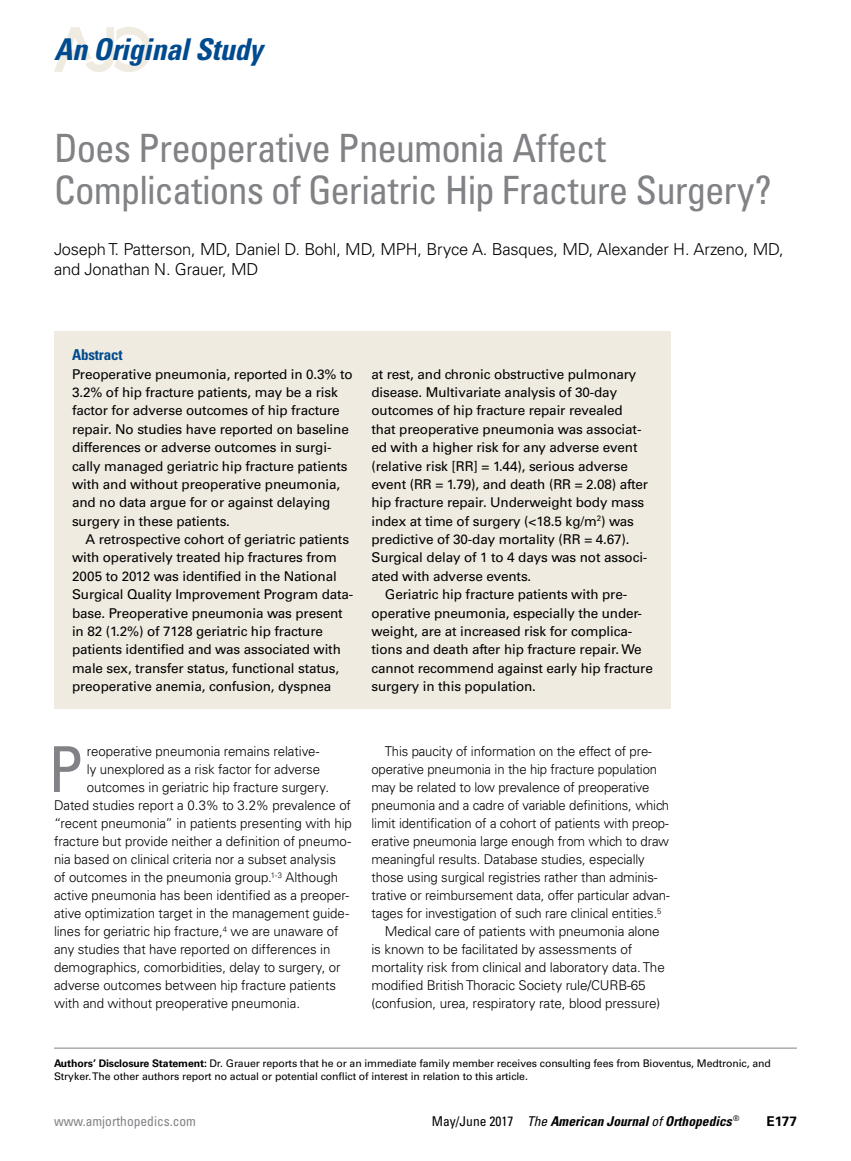
<style>
.page{position:relative;width:851px;height:1161px;background:#fff}
.page>*{position:absolute;margin:0;border:0;box-sizing:border-box;transform-origin:0 0}
.t1{font:condensed 63.3px "Univers LT Std";color:#808285}
.t2{font:condensed 39px/42px "Univers LT Std";letter-spacing:-.025em;color:#808285}
.t3{font:italic 700 condensed 30px "Univers LT Std";letter-spacing:-.01em;color:#004a8f}
.t4{font:300 16.5px/19.5px "Univers LT Std";letter-spacing:-.01em;color:#000}
.t5{font:700 condensed 15px "Univers LT Std";letter-spacing:-.01em;color:#004a8f}
.t6{font:13.5px/18.3px "Univers LT Std";letter-spacing:-.01em;color:#000}
.t7{font:300 13.5px "Univers LT Std";letter-spacing:-.01em;color:#000}
.t8{font:italic 700 condensed 13.5px "Univers LT Std";color:#000}
.t9{font:condensed 13.5px "Univers LT Std";color:#808285}
.t10{font:700 13.5px "Univers LT Std";color:#000}
.t11{font:10.5px/13.5px "Univers LT Std";letter-spacing:-.01em;color:#000}
.s1{font-weight:700}
.s2{font-weight:400;font-style:normal}
.s3{font-weight:400}
</style>
<div class="page">
<svg style="left:54px;top:27px;width:98px;height:45px"></svg>
<div style="left:54px;top:332px;width:616px;height:378px;background:#efebe1"></div>
<hr style="left:54px;top:1048px;width:742px;height:1px;background:#808285">
<h3 class="t3" style="left:54px;top:31px;width:210px">An Original Study</h3>
<h2 class="t2" style="left:54px;top:127px;width:719px">Does Preoperative Pneumonia Affect<br>Complications of Geriatric Hip Fracture Surgery?</h2>
<p class="t4" style="left:54px;top:240px;width:731px">Joseph T. Patterson, MD, Daniel D. Bohl, MD, MPH, Bryce A. Basques, MD, Alexander H. Arzeno, MD, and Jonathan N. Grauer, MD</p>
<p class="t5" style="left:72px;top:346px;width:52px">Abstract</p>
<p class="t6" style="left:72px;top:365px;width:282px">Preoperative pneumonia, reported in 0.3% to 3.2% of hip fracture patients, may be a risk factor for adverse outcomes of hip fracture repair. No studies have reported on baseline differences or adverse outcomes in surgi&shy;cally managed geriatric hip fracture patients with and without preoperative pneumonia, and no data argue for or against delaying surgery in these patients.</p>
<p class="t6" style="left:72px;top:530px;width:283px;text-indent:14px">A retrospective cohort of geriatric patients with operatively treated hip fractures from 2005 to 2012 was identified in the National Surgical Quality Improvement Program data&shy;base. Preoperative pneumonia was present in 82 (1.2%) of 7128 geriatric hip fracture patients identified and was associated with male sex, transfer status, functional status, preoperative anemia, confusion, dyspnea</p>
<p class="t6" style="left:371px;top:365px;width:266px">at rest, and chronic obstructive pulmonary</p>
<p class="t6" style="left:371px;top:383px;width:247px">disease. Multivariate analysis of 30-day</p>
<p class="t6" style="left:371px;top:402px;width:253px">outcomes of hip fracture repair revealed</p>
<p class="t6" style="left:371px;top:420px;width:271px">that preoperative pneumonia was associat-</p>
<p class="t6" style="left:371px;top:438px;width:267px">ed with a higher risk for any adverse event</p>
<p class="t6" style="left:371px;top:457px;width:258px">(relative risk [RR] = 1.44), serious adverse</p>
<p class="t6" style="left:371px;top:475px;width:278px">event (RR = 1.79), and death (RR = 2.08) after</p>
<p class="t6" style="left:371px;top:493px;width:274px">hip fracture repair. Underweight body mass</p>
<p class="t6" style="left:371px;top:512px;width:264px">index at time of surgery (&lt;18.5 kg/m<sup>2</sup>) was</p>
<p class="t6" style="left:371px;top:530px;width:259px">predictive of 30-day mortality (RR = 4.67).</p>
<p class="t6" style="left:371px;top:549px;width:277px">Surgical delay of 1 to 4 days was not associ-</p>
<p class="t6" style="left:371px;top:567px;width:161px">ated with adverse events.</p>
<p class="t6" style="left:385px;top:585px;width:244px">Geriatric hip fracture patients with pre-</p>
<p class="t6" style="left:371px;top:604px;width:272px">operative pneumonia, especially the under-</p>
<p class="t6" style="left:371px;top:622px;width:262px">weight, are at increased risk for complica-</p>
<p class="t6" style="left:371px;top:640px;width:271px">tions and death after hip fracture repair. We</p>
<p class="t6" style="left:371px;top:659px;width:283px">cannot recommend against early hip fracture</p>
<p class="t6" style="left:371px;top:677px;width:166px">surgery in this population.</p>
<h1 class="t1" style="left:48px;top:729px;width:37px">P</h1>
<p class="t7" style="left:87px;top:743px;width:234px">reoperative pneumonia remains relative-</p>
<p class="t7" style="left:87px;top:761px;width:235px">ly unexplored as a risk factor for adverse</p>
<p class="t7" style="left:87px;top:779px;width:244px">outcomes in geriatric hip fracture surgery.</p>
<p class="t7" style="left:54px;top:797px;width:298px">Dated studies report a 0.3% to 3.2% prevalence of</p>
<p class="t7" style="left:54px;top:815px;width:299px">“recent pneumonia” in patients presenting with hip</p>
<p class="t7" style="left:54px;top:833px;width:299px">fracture but provide neither a definition of pneumo-</p>
<p class="t7" style="left:54px;top:851px;width:283px">nia based on clinical criteria nor a subset analysis</p>
<p class="t7" style="left:54px;top:869px;width:286px">of outcomes in the pneumonia group.<sup>1-3</sup> Although</p>
<p class="t7" style="left:54px;top:887px;width:296px">active pneumonia has been identified as a preoper-</p>
<p class="t7" style="left:54px;top:905px;width:296px">ative optimization target in the management guide-</p>
<p class="t7" style="left:54px;top:923px;width:286px">lines for geriatric hip fracture,<sup>4</sup> we are unaware of</p>
<p class="t7" style="left:54px;top:941px;width:278px">any studies that have reported on differences in</p>
<p class="t7" style="left:54px;top:959px;width:288px">demographics, comorbidities, delay to surgery, or</p>
<p class="t7" style="left:54px;top:977px;width:283px">adverse outcomes between hip fracture patients</p>
<p class="t7" style="left:54px;top:995px;width:247px">with and without preoperative pneumonia.</p>
<p class="t7" style="left:385px;top:743px;width:268px">This paucity of information on the effect of pre-</p>
<p class="t7" style="left:371px;top:761px;width:287px">operative pneumonia in the hip fracture population</p>
<p class="t7" style="left:371px;top:779px;width:279px">may be related to low prevalence of preoperative</p>
<p class="t7" style="left:371px;top:797px;width:299px">pneumonia and a cadre of variable definitions, which</p>
<p class="t7" style="left:371px;top:815px;width:299px">limit identification of a cohort of patients with preop-</p>
<p class="t7" style="left:371px;top:833px;width:299px">erative pneumonia large enough from which to draw</p>
<p class="t7" style="left:371px;top:851px;width:275px">meaningful results. Database studies, especially</p>
<p class="t7" style="left:371px;top:869px;width:287px">those using surgical registries rather than adminis-</p>
<p class="t7" style="left:371px;top:887px;width:299px">trative or reimbursement data, offer particular advan-</p>
<p class="t7" style="left:371px;top:905px;width:291px">tages for investigation of such rare clinical entities.<sup>5</sup></p>
<p class="t7" style="left:385px;top:923px;width:276px">Medical care of patients with pneumonia alone</p>
<p class="t7" style="left:371px;top:941px;width:262px">is known to be facilitated by assessments of</p>
<p class="t7" style="left:371px;top:959px;width:295px">mortality risk from clinical and laboratory data. The</p>
<p class="t7" style="left:371px;top:977px;width:276px">modified British Thoracic Society rule/CURB-65</p>
<p class="t7" style="left:371px;top:995px;width:290px">(confusion, urea, respiratory rate, blood pressure)</p>
<p class="t11" style="left:54px;top:1056px;width:718px"><span class="s1">Authors’ Disclosure Statement:</span> Dr. Grauer reports that he or an immediate family member receives consulting fees from Bioventus, Medtronic, and<br>Stryker. The other authors report no actual or potential conflict of interest in relation to this article.</p>
<p class="t9" style="left:54px;top:1112px;width:143px">www.amjorthopedics.com</p>
<p class="t8" style="left:432px;top:1113px;width:309px"><span class="s2">May/June 2017</span> <span class="s3">The</span> American Journal <span class="s3">of</span> Orthopedics <sup>®</sup></p>
<p class="t10" style="left:766px;top:1113px;width:32px">E177</p>
</div>
